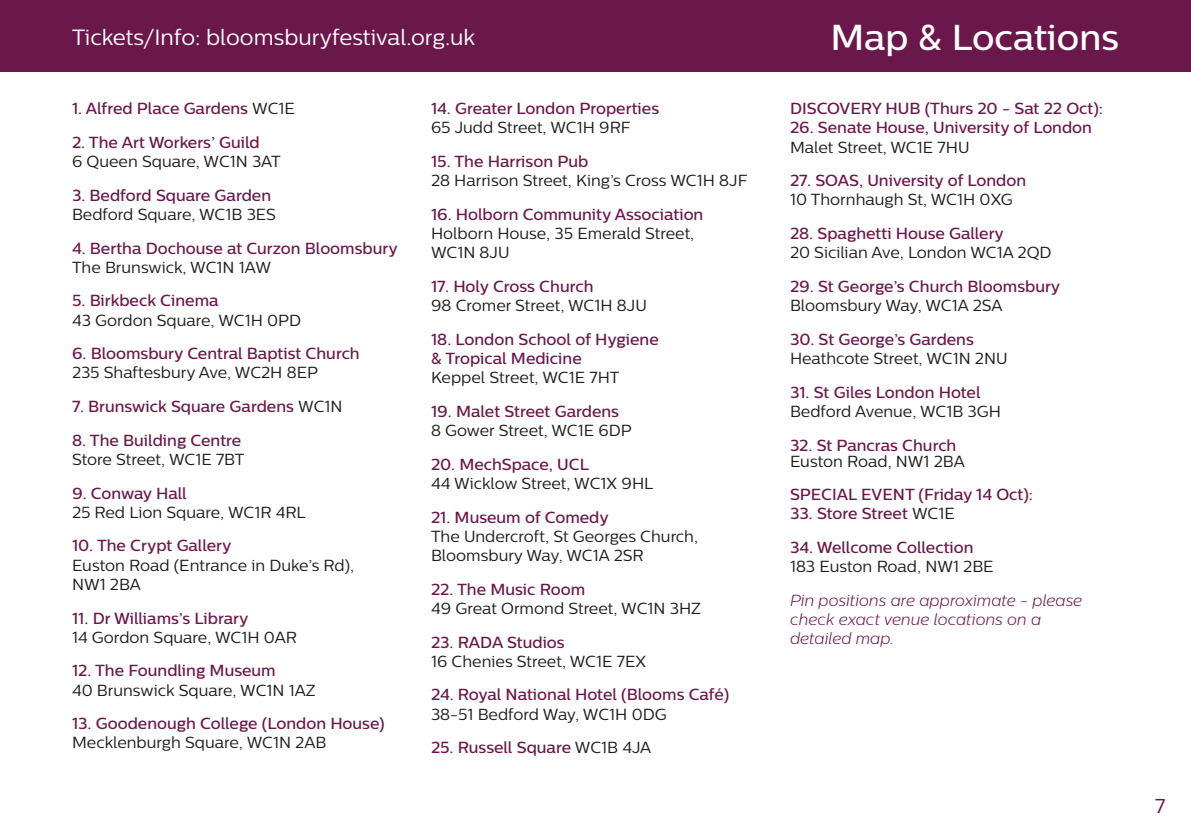
<style>
.page{position:relative;width:1191px;height:840px;background:#fff}
.page>*{position:absolute;margin:0;border:0;box-sizing:border-box;transform-origin:0 0}
.t1{font:500 36px "Centrale Sans";color:#fff}
.t2{font:22px "Centrale Sans";color:#fff}
.t3{font:20px "Centrale Sans";color:#6a174b}
.t4{font:500 16px/19.2px "Centrale Sans";color:#6a174b}
.t5{font:16px/19.2px "Centrale Sans";color:#1d1d1b}
.t6{font:italic 300 16px/19.2px "Centrale Sans";color:#6a174b}
.s1{font-weight:400;color:#1d1d1b}
</style>
<div class="page">
<div style="left:0;top:0;width:1191px;height:71px;background:#6a174b"></div>
<h2 class="t2" style="left:72px;top:24px;width:404px">Tickets/Info: bloomsburyfestival.org.uk</h2>
<h1 class="t1" style="left:830px;top:16px;width:290px">Map &amp; Locations</h1>
<p class="t4" style="left:72px;top:99px;width:224px">1. Alfred Place Gardens <span class="s1">WC1E</span></p>
<p class="t4" style="left:72px;top:132px;width:189px">2. The Art Workers’ Guild</p>
<p class="t5" style="left:72px;top:151px;width:210px">6 Queen Square, WC1N 3AT</p>
<p class="t4" style="left:72px;top:185px;width:201px">3. Bedford Square Garden</p>
<p class="t5" style="left:72px;top:204px;width:205px">Bedford Square, WC1B 3ES</p>
<p class="t4" style="left:72px;top:238px;width:327px">4. Bertha Dochouse at Curzon Bloomsbury</p>
<p class="t5" style="left:72px;top:257px;width:200px">The Brunswick, WC1N 1AW</p>
<p class="t4" style="left:72px;top:291px;width:148px">5. Birkbeck Cinema</p>
<p class="t5" style="left:72px;top:310px;width:231px">43 Gordon Square, WC1H 0PD</p>
<p class="t4" style="left:72px;top:343px;width:289px">6. Bloomsbury Central Baptist Church</p>
<p class="t5" style="left:72px;top:363px;width:247px">235 Shaftesbury Ave, WC2H 8EP</p>
<p class="t4" style="left:72px;top:396px;width:272px">7. Brunswick Square Gardens <span class="s1">WC1N</span></p>
<p class="t4" style="left:72px;top:430px;width:171px">8. The Building Centre</p>
<p class="t5" style="left:72px;top:449px;width:174px">Store Street, WC1E 7BT</p>
<p class="t4" style="left:72px;top:483px;width:116px">9. Conway Hall</p>
<p class="t5" style="left:72px;top:502px;width:235px">25 Red Lion Square, WC1R 4RL</p>
<p class="t4" style="left:72px;top:535px;width:161px">10. The Crypt Gallery</p>
<p class="t5" style="left:72px;top:555px;width:283px">Euston Road (Entrance in Duke’s Rd),<br>NW1 2BA</p>
<p class="t4" style="left:72px;top:607px;width:178px">11. Dr Williams’s Library</p>
<p class="t5" style="left:72px;top:627px;width:226px">14 Gordon Square, WC1H 0AR</p>
<p class="t4" style="left:72px;top:660px;width:205px">12. The Foundling Museum</p>
<p class="t5" style="left:72px;top:679px;width:245px">40 Brunswick Square, WC1N 1AZ</p>
<p class="t4" style="left:72px;top:713px;width:314px">13. Goodenough College (London House)</p>
<p class="t5" style="left:72px;top:732px;width:256px">Mecklenburgh Square, WC1N 2AB</p>
<p class="t4" style="left:431px;top:99px;width:230px">14. Greater London Properties</p>
<p class="t5" style="left:431px;top:118px;width:201px">65 Judd Street, WC1H 9RF</p>
<p class="t4" style="left:431px;top:151px;width:159px">15. The Harrison Pub</p>
<p class="t5" style="left:431px;top:171px;width:318px">28 Harrison Street, King’s Cross WC1H 8JF</p>
<p class="t4" style="left:431px;top:204px;width:274px">16. Holborn Community Association</p>
<p class="t5" style="left:431px;top:223px;width:265px">Holborn House, 35 Emerald Street,<br>WC1N 8JU</p>
<p class="t4" style="left:431px;top:276px;width:164px">17. Holy Cross Church</p>
<p class="t5" style="left:431px;top:295px;width:217px">98 Cromer Street, WC1H 8JU</p>
<p class="t4" style="left:431px;top:329px;width:229px">18. London School of Hygiene &amp; Tropical Medicine</p>
<p class="t5" style="left:431px;top:367px;width:190px">Keppel Street, WC1E 7HT</p>
<p class="t4" style="left:431px;top:401px;width:189px">19. Malet Street Gardens</p>
<p class="t5" style="left:431px;top:420px;width:202px">8 Gower Street, WC1E 6DP</p>
<p class="t4" style="left:431px;top:454px;width:159px">20. MechSpace, UCL</p>
<p class="t5" style="left:431px;top:473px;width:224px">44 Wicklow Street, WC1X 9HL</p>
<p class="t4" style="left:431px;top:507px;width:179px">21. Museum of Comedy</p>
<p class="t5" style="left:431px;top:526px;width:269px">The Undercroft, St Georges Church,<br>Bloomsbury Way, WC1A 2SR</p>
<p class="t4" style="left:431px;top:579px;width:156px">22. The Music Room</p>
<p class="t5" style="left:431px;top:598px;width:272px">49 Great Ormond Street, WC1N 3HZ</p>
<p class="t4" style="left:431px;top:631px;width:135px">23. RADA Studios</p>
<p class="t5" style="left:431px;top:651px;width:217px">16 Chenies Street, WC1E 7EX</p>
<p class="t4" style="left:431px;top:684px;width:300px">24. Royal National Hotel (Blooms Café)</p>
<p class="t5" style="left:431px;top:703px;width:237px">38-51 Bedford Way, WC1H 0DG</p>
<p class="t4" style="left:431px;top:737px;width:222px">25. Russell Square <span class="s1">WC1B 4JA</span></p>
<p class="t4" style="left:790px;top:99px;width:314px">DISCOVERY HUB (Thurs 20 - Sat 22 Oct):</p>
<p class="t4" style="left:790px;top:118px;width:303px">26. Senate House, University of London</p>
<p class="t5" style="left:790px;top:137px;width:181px">Malet Street, WC1E 7HU</p>
<p class="t4" style="left:790px;top:171px;width:238px">27. SOAS, University of London</p>
<p class="t5" style="left:790px;top:190px;width:224px">10 Thornhaugh St, WC1H 0XG</p>
<p class="t4" style="left:790px;top:223px;width:215px">28. Spaghetti House Gallery</p>
<p class="t5" style="left:790px;top:243px;width:263px">20 Sicilian Ave, London WC1A 2QD</p>
<p class="t4" style="left:790px;top:276px;width:272px">29. St George’s Church Bloomsbury</p>
<p class="t5" style="left:790px;top:295px;width:214px">Bloomsbury Way, WC1A 2SA</p>
<p class="t4" style="left:790px;top:329px;width:185px">30. St George’s Gardens</p>
<p class="t5" style="left:790px;top:348px;width:219px">Heathcote Street, WC1N 2NU</p>
<p class="t4" style="left:790px;top:382px;width:192px">31. St Giles London Hotel</p>
<p class="t5" style="left:790px;top:401px;width:213px">Bedford Avenue, WC1B 3GH</p>
<p class="t4" style="left:790px;top:435px;width:168px">32. St Pancras Church</p>
<p class="t5" style="left:790px;top:451px;width:176px">Euston Road, NW1 2BA</p>
<p class="t4" style="left:790px;top:484px;width:244px">SPECIAL EVENT (Friday 14 Oct):</p>
<p class="t4" style="left:790px;top:503px;width:166px">33. Store Street <span class="s1">WC1E</span></p>
<p class="t4" style="left:790px;top:537px;width:185px">34. Wellcome Collection</p>
<p class="t5" style="left:790px;top:556px;width:205px">183 Euston Road, NW1 2BE</p>
<p class="t6" style="left:790px;top:590px;width:294px">Pin positions are approximate - please check exact venue locations on a detailed map.</p>
<p class="t3" style="left:1155px;top:793px;width:12px">7</p>
</div>
